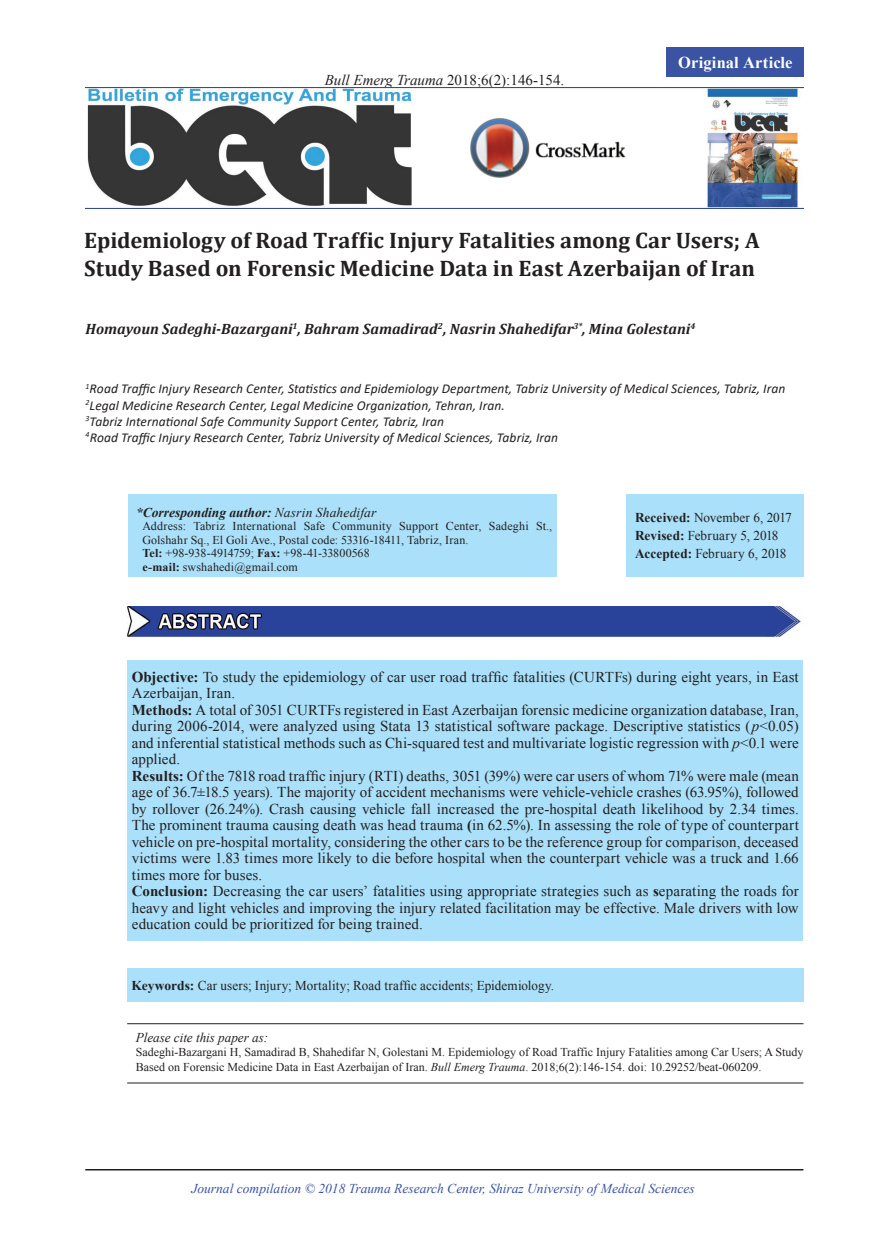
<style>
.page{position:relative;width:889px;height:1242px;background:#fff}
.page>*{position:absolute;margin:0;border:0;box-sizing:border-box;transform-origin:0 0}
.t1{font:700 22.5px/27px "Cambria";color:#231f20}
.t2{font:700 16.5px "Times New Roman";letter-spacing:.01em;color:#fff}
.t3{font:15px/16.5px "Times New Roman";letter-spacing:.005em;color:#231f20}
.t4{font:italic 700 15px "Cambria";color:#231f20}
.t5{font:italic 13.5px/16.2px "Calibri";letter-spacing:.005em;color:#231f20}
.t6{font:13.5px/18px "Times New Roman";letter-spacing:.01em;color:#231f20}
.t7{font:italic 13.5px "Times New Roman";color:#3a53a3}
.t8{font:italic 700 13.5px "Times New Roman";color:#231f20}
.t9{font:italic 13.5px "Times New Roman";color:#231f20}
.t10{font:12px/13.5px "Times New Roman";color:#231f20}
.s1{font-style:italic}
.s2{font-weight:400}
.s3{font-weight:700}
</style>
<div class="page">
<img style="left:85px;top:88px;width:719px;height:121px">
<div style="left:666px;top:48px;width:138px;height:29px;background:#3a53a3"></div>
<div style="left:128px;top:660px;width:675px;height:280px;background:#aae0f9"></div>
<hr style="left:127px;top:1082px;width:676px;height:1px;background:#231f20">
<hr style="left:127px;top:1023px;width:676px;height:1px;background:#231f20">
<div style="left:128px;top:494px;width:428px;height:82px;background:#aae0f9"></div>
<div style="left:626px;top:494px;width:178px;height:82px;background:#aae0f9"></div>
<img style="left:128px;top:607px;width:673px;height:30px">
<div style="left:127px;top:968px;width:676px;height:34px;background:#aae0f9"></div>
<hr style="left:85px;top:1169px;width:718px;height:1px;background:#231f20">
<img style="left:469px;top:119px;width:169px;height:61px">
<p class="t3" style="left:325px;top:72px;width:241px"><span class="s1">Bull Emerg Trauma</span> 2018;6(2):146-154.</p>
<p class="t2" style="left:678px;top:50px;width:116px">Original Article</p>
<h1 class="t1" style="left:84px;top:226px;width:677px">Epidemiology of Road Traffic Injury Fatalities among Car Users; A<br>Study Based on Forensic Medicine Data in East Azerbaijan of Iran</h1>
<p class="t4" style="left:86px;top:318px;width:611px">Homayoun Sadeghi-Bazargani<sup>1</sup>, Bahram Samadirad<sup>2</sup>, Nasrin Shahedifar<sup>3*</sup>, Mina Golestani<sup>4</sup></p>
<p class="t5" style="left:86px;top:380px;width:701px"><sup>1</sup>Road Traffic Injury Research Center, Statistics and Epidemiology Department, Tabriz University of Medical Sciences, Tabriz, Iran <sup>2</sup>Legal Medicine Research Center, Legal Medicine Organization, Tehran, Iran.<br><sup>3</sup>Tabriz International Safe Community Support Center, Tabriz, Iran<br><sup>4</sup>Road Traffic Injury Research Center, Tabriz University of Medical Sciences, Tabriz, Iran</p>
<p class="t8" style="left:136px;top:502px;width:242px">*Corresponding author: <span class="s2">Nasrin Shahedifar</span></p>
<p class="t10" style="left:142px;top:519px;width:411px">Address: Tabriz International Safe Community Support Center, Sadeghi St., Golshahr Sq., El Goli Ave., Postal code: 53316-18411, Tabriz, Iran.<br><span class="s3">Tel:</span> +98-938-4914759; <span class="s3">Fax:</span> +98-41-33800568<br><span class="s3">e-mail:</span> swshahedi@gmail.com</p>
<p class="t6" style="left:635px;top:508px;width:158px"><span class="s3">Received:</span> November 6, 2017<br><span class="s3">Revised:</span> February 5, 2018<br><span class="s3">Accepted:</span> February 6, 2018</p>
<p class="t3" style="left:132px;top:668px;width:668px"><span class="s3">Objective:</span> To study the epidemiology of car user road traffic fatalities (CURTFs) during eight years, in East Azerbaijan, Iran.<br><span class="s3">Methods:</span> A total of 3051 CURTFs registered in East Azerbaijan forensic medicine organization database, Iran, during 2006-2014, were analyzed using Stata 13 statistical software package. Descriptive statistics (<span class="s1">p</span>&lt;0.05) and inferential statistical methods such as Chi-squared test and multivariate logistic regression with <span class="s1">p</span>&lt;0.1 were applied.<br><span class="s3">Results:</span> Of the 7818 road traffic injury (RTI) deaths, 3051 (39%) were car users of whom 71% were male (mean age of 36.7±18.5 years). The majority of accident mechanisms were vehicle-vehicle crashes (63.95%), followed by rollover (26.24%). Crash causing vehicle fall increased the pre-hospital death likelihood by 2.34 times.<br>The prominent trauma causing death was head trauma <span class="s3">(</span>in 62.5%). In assessing the role of type of counterpart vehicle on pre-hospital mortality, considering the other cars to be the reference group for comparison, deceased victims were 1.83 times more likely to die before hospital when the counterpart vehicle was a truck and 1.66 times more for buses.<br><span class="s3">Conclusion:</span> Decreasing the car users’ fatalities using appropriate strategies such as <span class="s3">s</span>eparating the roads for heavy and light vehicles and improving the injury related facilitation may be effective. Male drivers with low education could be prioritized for being trained.</p>
<p class="t6" style="left:131px;top:976px;width:424px"><span class="s3">Keywords:</span> Car users; Injury; Mortality; Road traffic accidents; Epidemiology.</p>
<p class="t9" style="left:136px;top:1028px;width:134px">Please cite this paper as:</p>
<p class="t10" style="left:136px;top:1044px;width:669px;line-height:14.4px">Sadeghi-Bazargani H, Samadirad B, Shahedifar N, Golestani M. Epidemiology of Road Traffic Injury Fatalities among Car Users; A Study<br>Based on Forensic Medicine Data in East Azerbaijan of Iran. <span class="s1">Bull Emerg Trauma</span>. 2018;6(2):146-154. doi: 10.29252/beat-060209.</p>
<p class="t7" style="left:191px;top:1179px;width:505px">Journal compilation © 2018 Trauma Research Center, Shiraz University of Medical Sciences</p>
</div>
